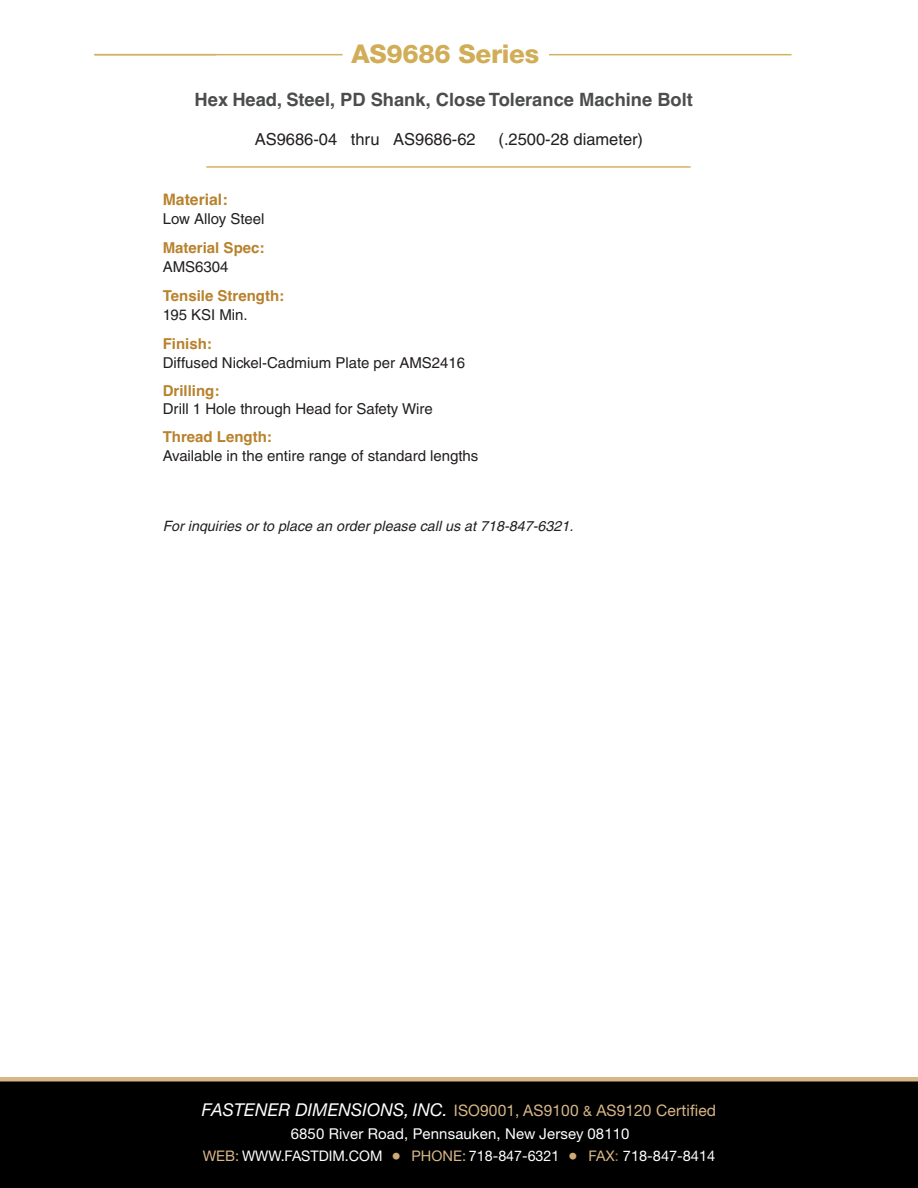
<style>
.page{position:relative;width:918px;height:1188px;background:#fff}
.page>*{position:absolute;margin:0;border:0;box-sizing:border-box;transform-origin:0 0}
.t1{font:800 25.8px "Helvetica Neue";letter-spacing:-.01em;color:#d0ad56}
.t2{font:700 18.3px "Helvetica";color:#4b4c4d}
.t3{font:16.5px "Helvetica";color:#231f20}
.t4{font:15.9px "Helvetica Neue";letter-spacing:.01em;color:#d8b787}
.t5{font:700 15.75px "Helvetica";color:#b8822d}
.t6{font:15px "Helvetica";color:#231f20}
.t7{font:700 15px "Helvetica";color:#b8822d}
.t8{font:15px "Helvetica Neue";letter-spacing:.01em;color:#fff}
.t9{font:14.55px "Helvetica Neue";color:#fff}
.t10{font:italic 14.25px "Helvetica";letter-spacing:.005em;color:#231f20}
.s1{font-style:italic;font-size:17.7px;color:#fff}
.s2{font-size:14.25px}
.s3{color:#d8b787}
.s4{font-size:19.2px;color:#d0aa73}
.s5{color:#b8822d}
</style>
<div class="page">
<div style="left:0;top:1082px;width:918px;height:106px;background:#000001"></div>
<div style="left:0;top:1077px;width:918px;height:5px;background:#d8b787"></div>
<hr style="left:94px;top:54px;width:249px;height:1px;background:#d3b25f">
<hr style="left:549px;top:54px;width:242px;height:1px;background:#d3b25f">
<hr style="left:206px;top:166px;width:485px;height:2px;background:#d3b25f">
<h1 class="t1" style="left:351px;top:45px;width:189px">AS9686 Series</h1>
<p class="t2" style="left:195px;top:89px;width:500px">Hex Head, Steel, PD Shank, Close Tolerance Machine Bolt</p>
<p class="t3" style="left:255px;top:133px;width:222px">AS9686-04 thru AS9686-62</p>
<p class="t3" style="left:499px;top:133px;width:146px">(.2500-28 diameter)</p>
<p class="t5" style="left:163px;top:190px;width:66px">Material:</p>
<p class="t6" style="left:163px;top:213px;width:103px">Low Alloy Steel</p>
<p class="t7" style="left:163px;top:239px;width:103px">Material Spec:</p>
<p class="t6" style="left:163px;top:261px;width:67px">AMS6304</p>
<p class="t7" style="left:163px;top:287px;width:123px">Tensile Strength:</p>
<p class="t6" style="left:163px;top:309px;width:87px">195 KSI Min.</p>
<p class="t7" style="left:163px;top:335px;width:51px">Finish:</p>
<p class="t6" style="left:163px;top:357px;width:304px">Diffused Nickel-Cadmium Plate per AMS2416</p>
<p class="t7" style="left:163px;top:382px;width:58px">Drilling:</p>
<p class="t6" style="left:163px;top:404px;width:272px">Drill 1 Hole through Head for Safety Wire</p>
<p class="t7" style="left:163px;top:428px;width:111px">Thread Length:</p>
<p class="t6" style="left:163px;top:450px;width:317px">Available in the entire range of standard lengths</p>
<p class="t10" style="left:163px;top:520px;width:412px">For inquiries or to place an order please call us at 718-847-6321.</p>
<p class="t4" style="left:202px;top:1105px;width:516px"><span class="s1">FASTENER DIMENSIONS, INC.</span> ISO9001, AS9100 <span class="s2">&amp;</span> AS9120 Certified</p>
<p class="t8" style="left:291px;top:1128px;width:340px">6850 River Road, Pennsauken, New Jersey 08110</p>
<p class="t9" style="left:203px;top:1150px;width:514px"><span class="s3">WEB:</span> WWW.FASTDIM.COM <span class="s4">•</span> <span class="s3">PHONE:</span> 718-847-6321 <span class="s4">•</span> <span class="s3">FAX</span><span class="s5">:</span> 718-847-8414</p>
</div>
